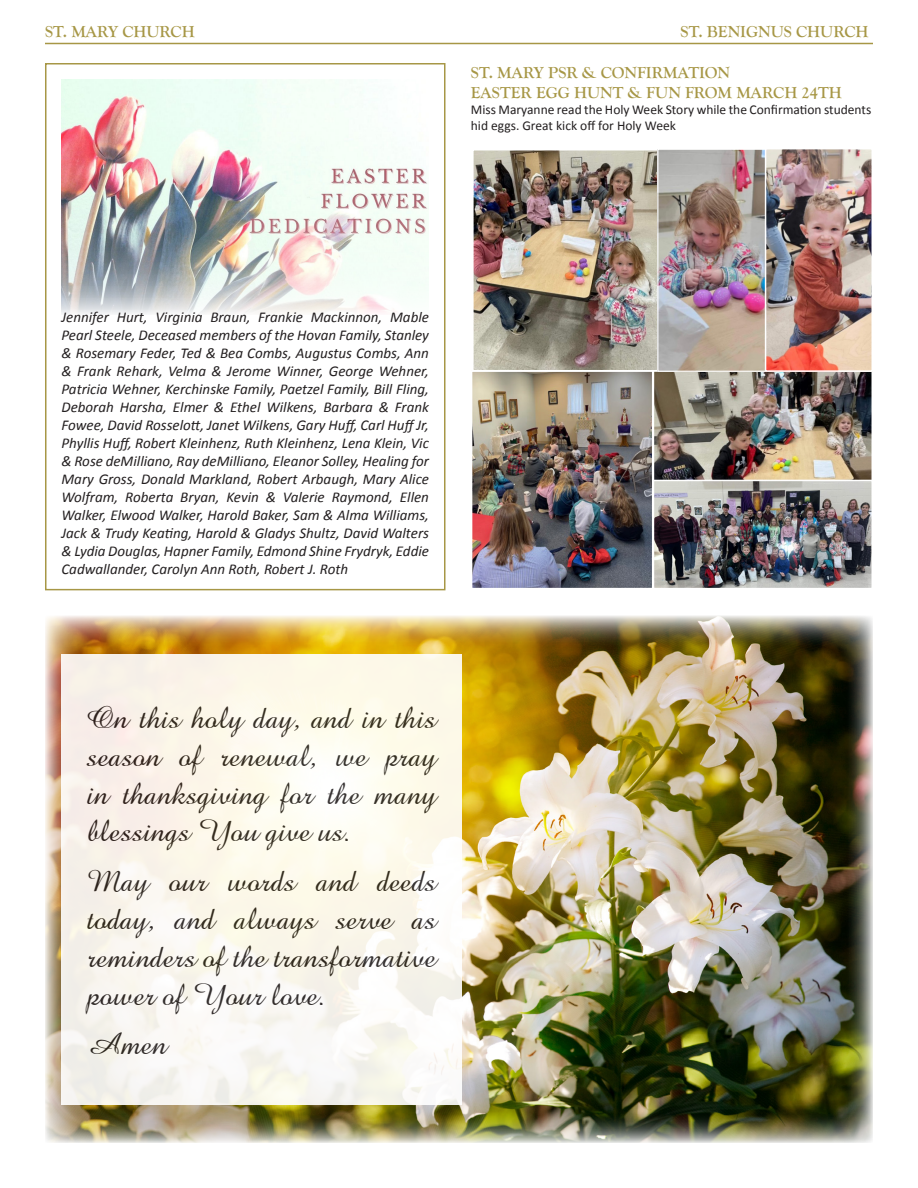
<style>
.page{position:relative;width:918px;height:1188px;background:#fff}
.page>*{position:absolute;margin:0;border:0;box-sizing:border-box;transform-origin:0 0}
.t1{font:31.5px/37.8px "Amazone BT";color:#231f20;text-align:justify}
.t2{font:700 16.5px "Goudy Old Style T";color:#a79746}
.t3{font:italic 15px/18px "Calibri";color:#231f20;text-align:justify}
.t4{font:13.5px/16.2px "Calibri";color:#231f20}
</style>
<div class="page">
<hr style="left:45px;top:43px;width:828px;height:1px;background:#a79746">
<img style="left:62px;top:80px;width:367px;height:234px">
<div style="left:45px;top:63px;width:401px;height:527px;border:2px solid #a79746"></div>
<img style="left:474px;top:373px;width:176px;height:213px">
<div style="left:471px;top:370px;width:182px;height:219px;border:2px solid #fff"></div>
<img style="left:656px;top:372px;width:214px;height:108px">
<div style="left:653px;top:365px;width:220px;height:135px;border:2px solid #fff"></div>
<img style="left:656px;top:483px;width:214px;height:103px">
<div style="left:653px;top:480px;width:220px;height:109px;border:2px solid #fff"></div>
<img style="left:475px;top:151px;width:290px;height:219px">
<div style="left:472px;top:149px;width:187px;height:223px;border:2px solid #fff"></div>
<div style="left:657px;top:149px;width:126px;height:223px;border:1px solid #fff"></div>
<img style="left:768px;top:151px;width:102px;height:218px">
<div style="left:765px;top:148px;width:108px;height:224px;border:2px solid #fff"></div>
<img style="left:45px;top:616px;width:828px;height:527px">
<div style="left:61px;top:654px;width:401px;height:450px;background:linear-gradient(to right,#f7f2eb,#fdfcf1)"></div>
<p class="t2" style="left:45px;top:22px;width:151px">ST. MARY CHURCH</p>
<p class="t2" style="left:681px;top:22px;width:189px">ST. BENIGNUS CHURCH</p>
<p class="t2" style="left:471px;top:63px;width:261px">ST. MARY PSR &amp; CONFIRMATION</p>
<p class="t2" style="left:471px;top:83px;width:372px">EASTER EGG HUNT &amp; FUN FROM MARCH 24TH</p>
<p class="t4" style="left:471px;top:101px;width:402px">Miss Maryanne read the Holy Week Story while the Confirmation students hid eggs. Great kick off for Holy Week</p>
<p class="t3" style="left:62px;top:307px;width:369px">Jennifer Hurt, Virginia Braun, Frankie Mackinnon, Mable Pearl Steele, Deceased members of the Hovan Family, Stanley &amp; Rosemary Feder, Ted &amp; Bea Combs, Augustus Combs, Ann &amp; Frank Rehark, Velma &amp; Jerome Winner, George Wehner, Patricia Wehner, Kerchinske Family, Paetzel Family, Bill Fling, Deborah Harsha, Elmer &amp; Ethel Wilkens, Barbara &amp; Frank Fowee, David Rosselott, Janet Wilkens, Gary Huff, Carl Huff Jr, Phyllis Huff, Robert Kleinhenz, Ruth Kleinhenz, Lena Klein, Vic &amp; Rose deMilliano, Ray deMilliano, Eleanor Solley, Healing for Mary Gross, Donald Markland, Robert Arbaugh, Mary Alice Wolfram, Roberta Bryan, Kevin &amp; Valerie Raymond, Ellen Walker, Elwood Walker, Harold Baker, Sam &amp; Alma Williams, Jack &amp; Trudy Keating, Harold &amp; Gladys Shultz, David Walters &amp; Lydia Douglas, Hapner Family, Edmond Shine Frydryk, Eddie Cadwallander, Carolyn Ann Roth, Robert J. Roth</p>
<h1 class="t1" style="left:87px;top:700px;width:351px">On this holy day, and in this season of renewal, we pray in thanksgiving for the many blessings You give us.</h1>
<h1 class="t1" style="left:87px;top:863px;width:351px">May our words and deeds today, and always serve as reminders of the transformative power of Your love.</h1>
<h1 class="t1" style="left:87px;top:1026px;width:82px">Amen</h1>
</div>
